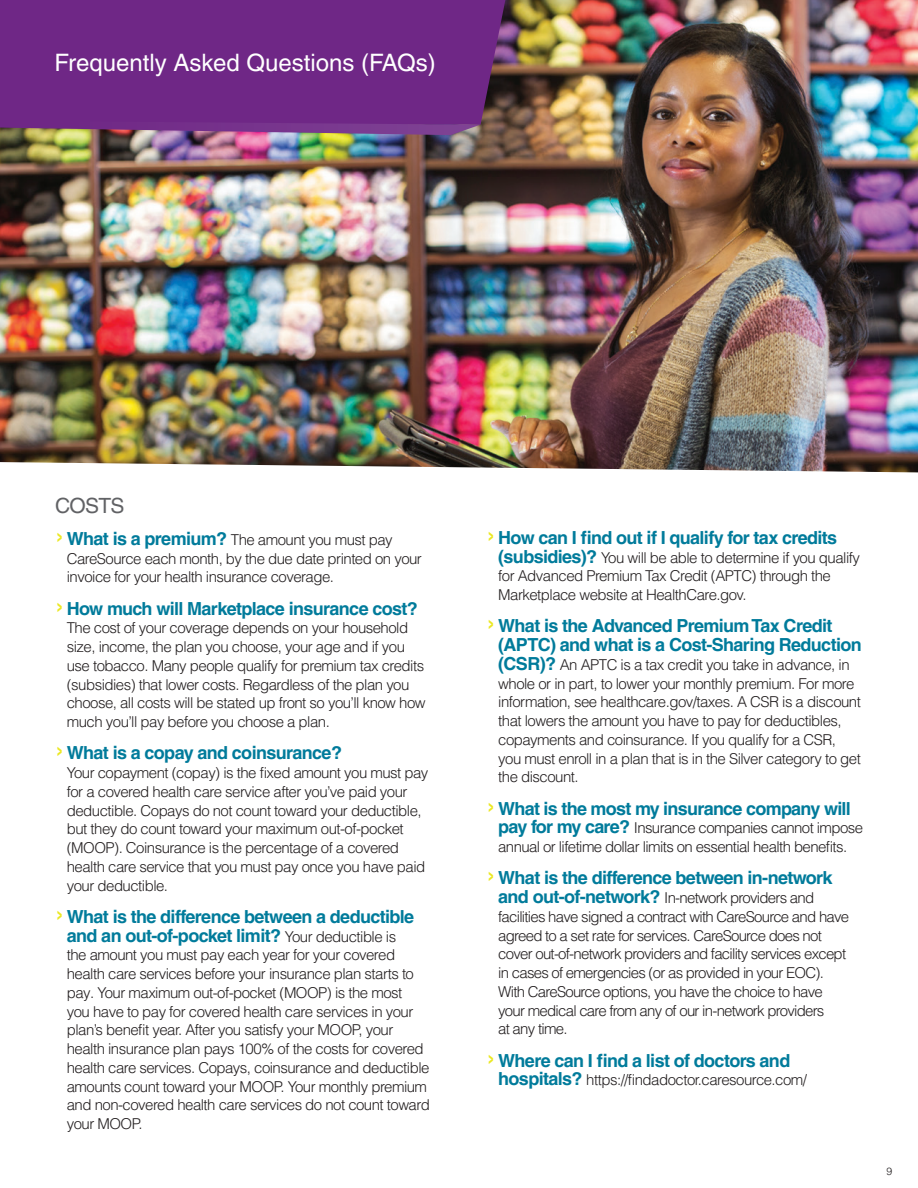
<style>
.page{position:relative;width:918px;height:1188px;background:#fff}
.page>*{position:absolute;margin:0;border:0;box-sizing:border-box;transform-origin:0 0}
.Body{font:24px "Helvetica LT Pro";color:#fff}
.Body-2{font:21px "Helvetica LT Pro";letter-spacing:-.035em;color:#616265}
.Body-3{font:700 18px/18.8px "Helvetica LT Pro";letter-spacing:-.035em;color:#007b9b;text-align:center}
.Body-4{font:300 15px/18.8px "Helvetica LT Pro";letter-spacing:-.035em;color:#231f20}
.t1{font:300 10.5px "Helvetica LT Pro";color:#231f20}
.s1{font-weight:400;font-size:27px;color:#ebe823}
.s2{font-weight:700;font-size:18px;color:#007b9b}
.s3{font-weight:300;font-size:15px;color:#231f20}
</style>
<div class="page">
<img style="left:0;top:0;width:918px;height:472px">
<div style="left:0;top:0;width:505px;height:125px;background:#6f2786"></div>
<img style="left:0;top:121px;width:480px;height:14px">
<p class="Body" style="left:55px;top:49px;width:383px">Frequently Asked Questions (FAQs)</p>
<p class="Body-2" style="left:55px;top:493px;width:71px">COSTS</p>
<p class="Body-4" style="left:67px;top:530px;width:357px;text-indent:-12px"><span class="s1">›</span> <span class="s2">What is a premium?</span> The amount you must pay<br>CareSource each month, by the due date printed on your invoice for your health insurance coverage.</p>
<p class="Body-3" style="left:55px;top:599px;width:364px"><span class="s1">›</span> How much will Marketplace insurance cost?</p>
<p class="Body-4" style="left:67px;top:619px;width:360px">The cost of your coverage depends on your household size, income, the plan you choose, your age and if you use tobacco. Many people qualify for premium tax credits (subsidies) that lower costs. Regardless of the plan you choose, all costs will be stated up front so you’ll know how much you’ll pay before you choose a plan.</p>
<p class="Body-3" style="left:55px;top:744px;width:288px"><span class="s1">›</span> What is a copay and coinsurance?</p>
<p class="Body-4" style="left:67px;top:763px;width:363px">Your copayment (copay) is the fixed amount you must pay for a covered health care service after you’ve paid your deductible. Copays do not count toward your deductible, but they do count toward your maximum out-of-pocket (MOOP). Coinsurance is the percentage of a covered health care service that you must pay once you have paid your deductible.</p>
<p class="Body-3" style="left:55px;top:907px;width:360px"><span class="s1">›</span> What is the difference between a deductible and an out-of-pocket limit? <span class="s3">Your deductible is</span></p>
<p class="Body-4" style="left:67px;top:946px;width:365px">the amount you must pay each year for your covered health care services before your insurance plan starts to pay. Your maximum out-of-pocket (MOOP) is the most<br>you have to pay for covered health care services in your plan’s benefit year. After you satisfy your MOOP, your health insurance plan pays 100% of the costs for covered health care services. Copays, coinsurance and deductible amounts count toward your MOOP. Your monthly premium and non-covered health care services do not count toward your MOOP.</p>
<p class="Body-3" style="left:487px;top:528px;width:352px"><span class="s1">›</span> How can I find out if I qualify for tax credits</p>
<p class="Body-4" style="left:498px;top:548px;width:363px"><span class="s2">(subsidies)?</span> You will be able to determine if you qualify for Advanced Premium Tax Credit (APTC) through the<br>Marketplace website at HealthCare.gov.</p>
<p class="Body-3" style="left:498px;top:617px;width:365px;text-align:left;text-indent:-12px"><span class="s1">›</span> What is the Advanced Premium Tax Credit (APTC) and what is a Cost-Sharing Reduction</p>
<p class="Body-4" style="left:498px;top:655px;width:364px"><span class="s2">(CSR)?</span> An APTC is a tax credit you take in advance, in whole or in part, to lower your monthly premium. For more information, see healthcare.gov/taxes. A CSR is a discount that lowers the amount you have to pay for deductibles, copayments and coinsurance. If you qualify for a CSR, you must enroll in a plan that is in the Silver category to get the discount.</p>
<p class="Body-3" style="left:487px;top:799px;width:366px"><span class="s1">›</span> What is the most my insurance company will</p>
<p class="Body-4" style="left:498px;top:819px;width:366px"><span class="s2">pay for my care?</span> Insurance companies cannot impose annual or lifetime dollar limits on essential health benefits.</p>
<p class="Body-3" style="left:487px;top:869px;width:348px"><span class="s1">›</span> What is the difference between in-network</p>
<p class="Body-4" style="left:498px;top:888px;width:353px"><span class="s2">and out-of-network?</span> In-network providers and facilities have signed a contract with CareSource and have agreed to a set rate for services. CareSource does not cover out-of-network providers and facility services except in cases of emergencies (or as provided in your EOC).<br>With CareSource options, you have the choice to have your medical care from any of our in-network providers<br>at any time.</p>
<p class="Body-3" style="left:487px;top:1051px;width:305px"><span class="s1">›</span> Where can I find a list of doctors and</p>
<p class="Body-4" style="left:498px;top:1071px;width:310px"><span class="s2">hospitals?</span> https://findadoctor.caresource.com/</p>
<p class="t1" style="left:887px;top:1165px;width:7px">9</p>
</div>
